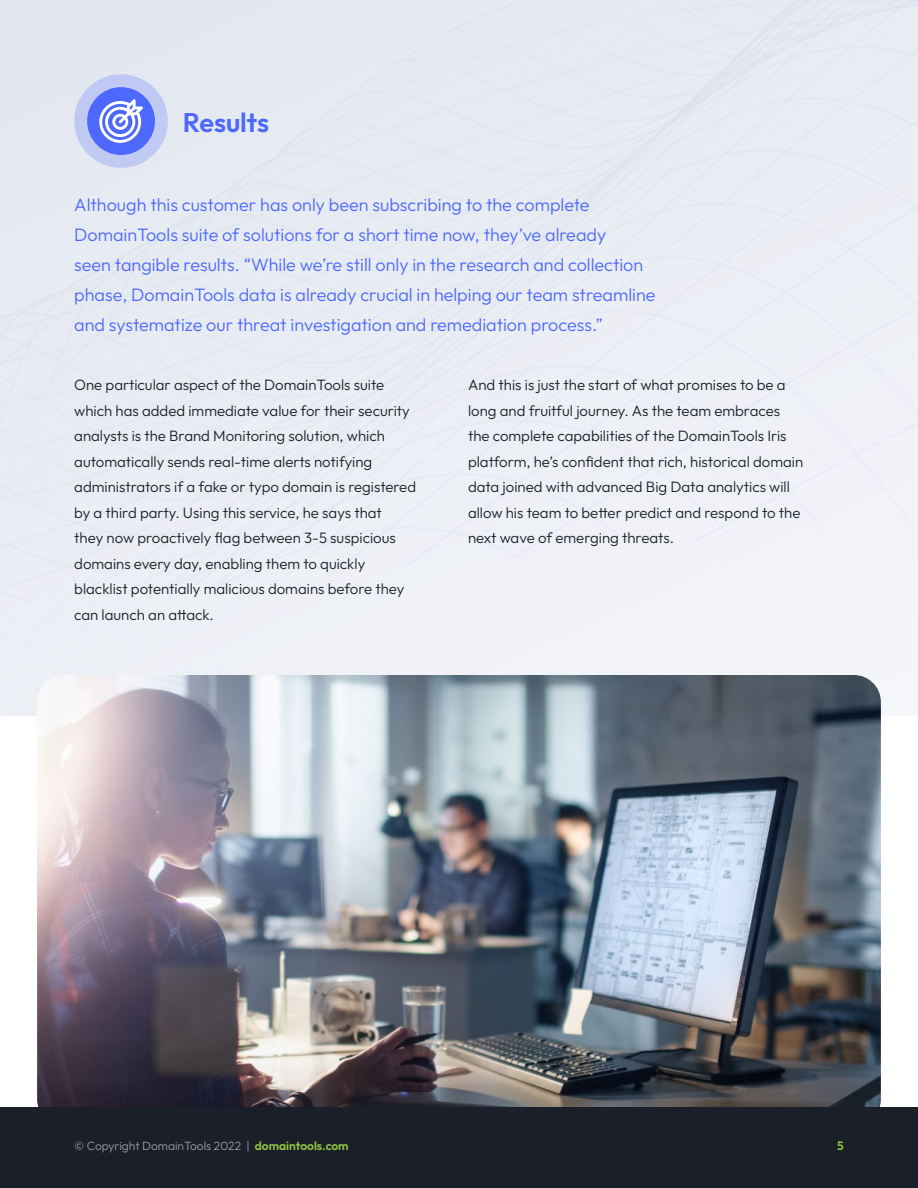
<style>
.page{position:relative;width:918px;height:1188px;background:#fff}
.page>*{position:absolute;margin:0;border:0;box-sizing:border-box;transform-origin:0 0}
.t1{font:600 27px "Outfit";color:#4c68fd}
.t2{font:300 18px/30px "Outfit";color:#4c68fd}
.t3{font:300 15px/25.5px "Outfit";color:#1a1f29}
.t4{font:300 12px "Outfit";color:#9f9da2}
.t5{font:600 12px "Outfit";color:#92c83e}
.s1{font-weight:600;color:#92c83e}
</style>
<div class="page">
<img style="left:37px;top:675px;width:844px;height:432px">
<div style="left:74px;top:74px;width:94px;height:94px;background:#bfcaf3;border-radius:50%"></div>
<div style="left:87px;top:87px;width:68px;height:68px;background:#4c68fd;border-radius:50%"></div>
<svg style="left:99px;top:99px;width:44px;height:44px"></svg>
<div style="left:0;top:1107px;width:918px;height:81px;background:#1a1f29"></div>
<h1 class="t1" style="left:183px;top:112px;width:88px">Results</h1>
<p class="t2" style="left:74px;top:191px;width:583px">Although this customer has only been subscribing to the complete DomainTools suite of solutions for a short time now, they’ve already<br>seen tangible results. “While we’re still only in the research and collection phase, DomainTools data is already crucial in helping our team streamline and systematize our threat investigation and remediation process.”</p>
<p class="t3" style="left:74px;top:373px;width:343px">One particular aspect of the DomainTools suite which has added immediate value for their security analysts is the Brand Monitoring solution, which automatically sends real-time alerts notifying administrators if a fake or typo domain is registered by a third party. Using this service, he says that<br>they now proactively flag between 3-5 suspicious domains every day, enabling them to quickly blacklist potentially malicious domains before they can launch an attack.</p>
<p class="t3" style="left:468px;top:373px;width:337px">And this is just the start of what promises to be a long and fruitful journey. As the team embraces the complete capabilities of the DomainTools Iris platform, he’s confident that rich, historical domain data joined with advanced Big Data analytics will allow his team to better predict and respond to the next wave of emerging threats.</p>
<p class="t4" style="left:74px;top:1140px;width:276px">© Copyright DomainTools 2022 | <span class="s1">domaintools.com</span></p>
<p class="t5" style="left:837px;top:1141px;width:8px">5</p>
</div>
